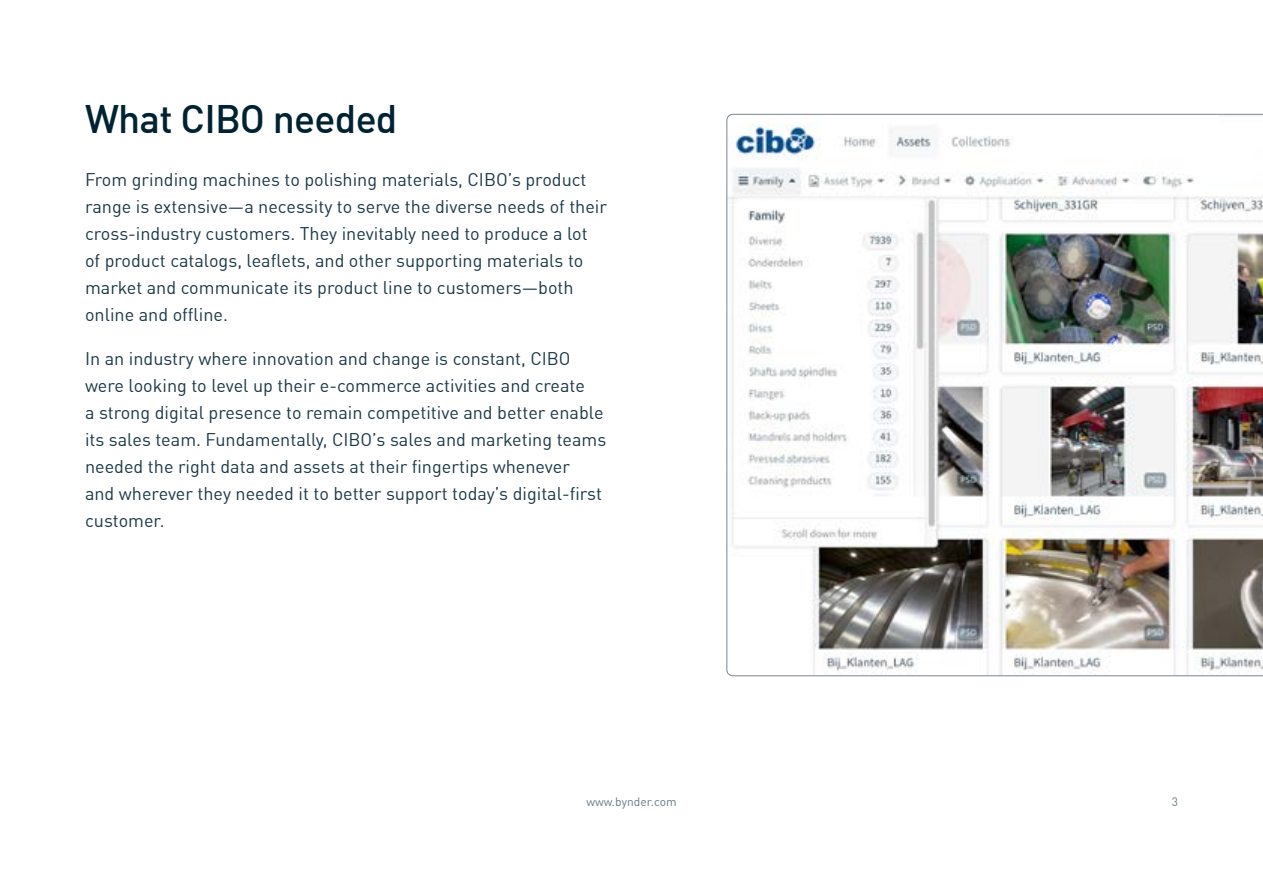
<style>
.page{position:relative;width:1263px;height:893px;background:#fff}
.page>*{position:absolute;margin:0;border:0;box-sizing:border-box;transform-origin:0 0}
.t1{font:500 39px "DIN Offc";letter-spacing:-.02em;color:#023}
.t2{font:18px/27px "DIN Offc";color:#193847}
.t3{font:12px "DIN Offc";color:#667a85}
</style>
<div class="page">
<img style="left:727px;top:114px;width:536px;height:562px">
<h1 class="t1" style="left:85px;top:94px;width:314px">What CIBO needed</h1>
<p class="t2" style="left:85px;top:166px;width:523px">From grinding machines to polishing materials, CIBO’s product range is extensive—a necessity to serve the diverse needs of their cross-industry customers. They inevitably need to produce a lot of product catalogs, leaflets, and other supporting materials to market and communicate its product line to customers—both online and offline.</p>
<p class="t2" style="left:85px;top:345px;width:523px">In an industry where innovation and change is constant, CIBO were looking to level up their e-commerce activities and create<br>a strong digital presence to remain competitive and better enable its sales team. Fundamentally, CIBO’s sales and marketing teams needed the right data and assets at their fingertips whenever<br>and wherever they needed it to better support today’s digital-first customer.</p>
<p class="t3" style="left:586px;top:794px;width:92px">www.bynder.com</p>
<p class="t3" style="left:1172px;top:794px;width:8px">3</p>
</div>
